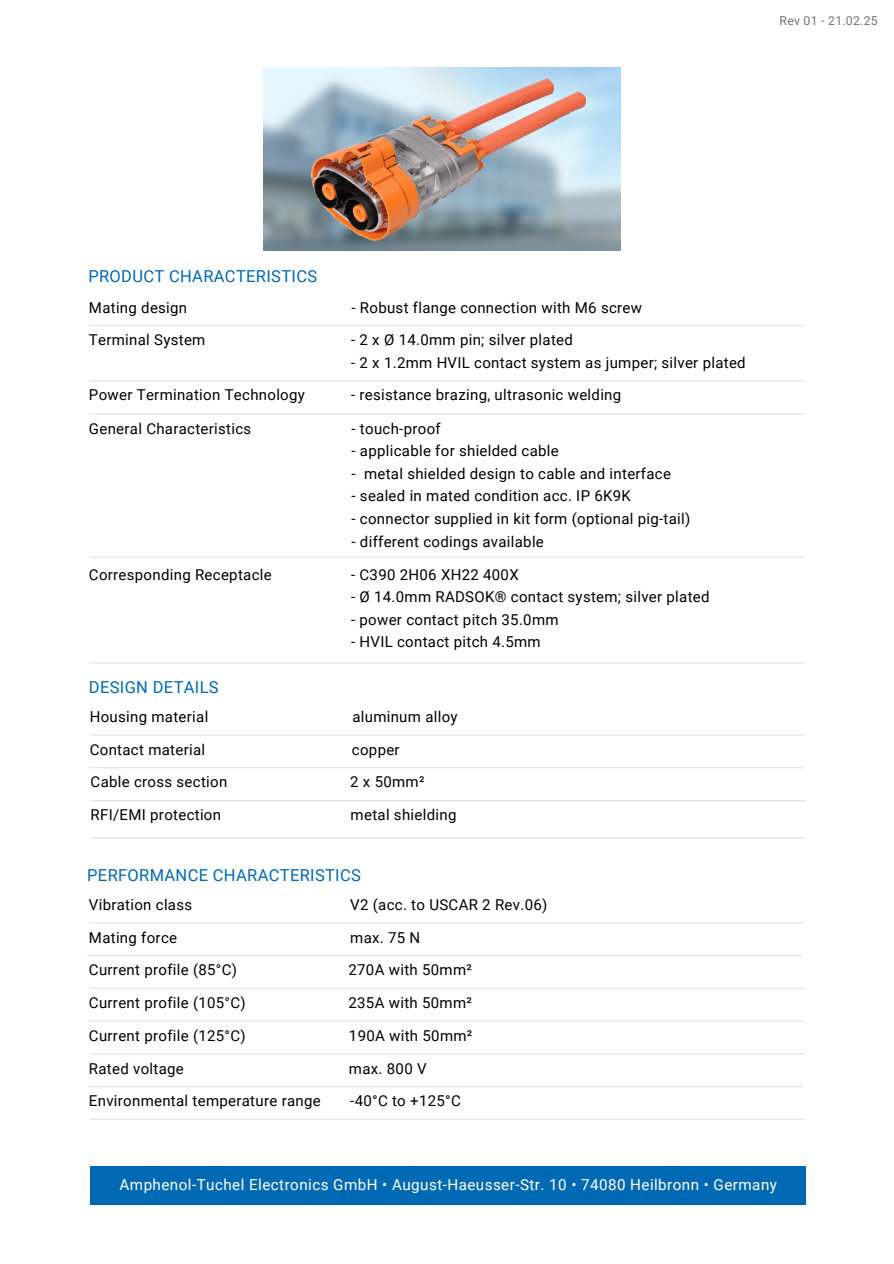
<style>
.page{position:relative;width:894px;height:1264px;background:#fff}
.page>*{position:absolute;margin:0;border:0;box-sizing:border-box;transform-origin:0 0}
.t1{font:16.5px "Roboto";letter-spacing:.02em;color:#0069b4}
.t2{font:15.15px "Roboto";letter-spacing:.03em;color:#fff}
.t3{font:15px "Roboto";letter-spacing:.02em;color:#000}
.t4{font:12.3px "Roboto";letter-spacing:.02em;color:#737373}
</style>
<div class="page">
<hr style="left:89px;top:325px;width:715px;height:1px;background:#e3e2df">
<hr style="left:89px;top:380px;width:715px;height:1px;background:#e3e2df">
<hr style="left:89px;top:413px;width:715px;height:2px;background:#e3e2df">
<hr style="left:90px;top:556px;width:714px;height:1px;background:#e3e2df">
<hr style="left:89px;top:662px;width:715px;height:1px;background:#e3e2df">
<hr style="left:90px;top:734px;width:714px;height:1px;background:#e3e2df">
<hr style="left:89px;top:767px;width:715px;height:1px;background:#e3e2df">
<hr style="left:91px;top:800px;width:714px;height:1px;background:#e3e2df">
<hr style="left:90px;top:837px;width:714px;height:1px;background:#e3e2df">
<hr style="left:88px;top:922px;width:715px;height:1px;background:#e3e2df">
<hr style="left:88px;top:954px;width:714px;height:2px;background:#e3e2df">
<hr style="left:89px;top:987px;width:715px;height:1px;background:#e3e2df">
<hr style="left:88px;top:1020px;width:715px;height:1px;background:#e3e2df">
<hr style="left:90px;top:1053px;width:714px;height:1px;background:#e3e2df">
<hr style="left:89px;top:1085px;width:715px;height:2px;background:#e3e2df">
<hr style="left:90px;top:1118px;width:714px;height:1px;background:#e3e2df">
<div style="left:91px;top:1166px;width:714px;height:39px;background:#0069b4"></div>
<img style="left:263px;top:67px;width:357px;height:184px">
<img style="left:307px;top:74px;width:278px;height:171px">
<h2 class="t4" style="left:779px;top:13px;width:100px">Rev 01 - 21.02.25</h2>
<h2 class="t1" style="left:88px;top:267px;width:230px">PRODUCT CHARACTERISTICS</h2>
<p class="t3" style="left:89px;top:299px;width:100px">Mating design</p>
<p class="t3" style="left:351px;top:299px;width:292px">- Robust flange connection with M6 screw</p>
<h1 class="t3" style="left:89px;top:331px;width:118px">Terminal System</h1>
<h2 class="t3" style="left:351px;top:331px;width:223px">- 2 x Ø 14.0mm pin; silver plated</h2>
<h2 class="t3" style="left:351px;top:354px;width:396px">- 2 x 1.2mm HVIL contact system as jumper; silver plated</h2>
<p class="t3" style="left:89px;top:386px;width:217px">Power Termination Technology</p>
<h2 class="t3" style="left:351px;top:386px;width:271px">- resistance brazing, ultrasonic welding</h2>
<h2 class="t3" style="left:89px;top:420px;width:164px">General Characteristics</h2>
<p class="t3" style="left:351px;top:420px;width:91px">- touch-proof</p>
<h2 class="t3" style="left:351px;top:442px;width:209px">- applicable for shielded cable</h2>
<h2 class="t3" style="left:351px;top:465px;width:321px">- metal shielded design to cable and interface</h2>
<h2 class="t3" style="left:351px;top:487px;width:281px">- sealed in mated condition acc. IP 6K9K</h2>
<h2 class="t3" style="left:351px;top:510px;width:340px">- connector supplied in kit form (optional pig-tail)</h2>
<h2 class="t3" style="left:351px;top:532px;width:194px">- different codings available</h2>
<h2 class="t3" style="left:89px;top:565px;width:184px">Corresponding Receptacle</h2>
<p class="t3" style="left:351px;top:565px;width:169px">- C390 2H06 XH22 400X</p>
<p class="t3" style="left:351px;top:588px;width:360px">- Ø 14.0mm RADSOK® contact system; silver plated</p>
<p class="t3" style="left:351px;top:610px;width:209px">- power contact pitch 35.0mm</p>
<h2 class="t3" style="left:351px;top:633px;width:191px">- HVIL contact pitch 4.5mm</h2>
<h2 class="t1" style="left:89px;top:678px;width:131px">DESIGN DETAILS</h2>
<p class="t3" style="left:90px;top:708px;width:120px">Housing material</p>
<p class="t3" style="left:352px;top:708px;width:107px">aluminum alloy</p>
<h2 class="t3" style="left:90px;top:740px;width:117px">Contact material</h2>
<h2 class="t3" style="left:352px;top:740px;width:49px">copper</h2>
<p class="t3" style="left:91px;top:773px;width:138px">Cable cross section</p>
<p class="t3" style="left:350px;top:773px;width:76px">2 x 50mm²</p>
<h1 class="t3" style="left:91px;top:806px;width:132px">RFI/EMI protection</h1>
<h2 class="t3" style="left:350px;top:806px;width:107px">metal shielding</h2>
<h2 class="t1" style="left:87px;top:865px;width:275px">PERFORMANCE CHARACTERISTICS</h2>
<p class="t3" style="left:89px;top:895px;width:105px">Vibration class</p>
<h2 class="t3" style="left:350px;top:895px;width:198px">V2 (acc. to USCAR 2 Rev.06)</h2>
<h2 class="t3" style="left:89px;top:928px;width:90px">Mating force</h2>
<p class="t3" style="left:350px;top:928px;width:72px">max. 75 N</p>
<h2 class="t3" style="left:89px;top:961px;width:150px">Current profile (85°C)</h2>
<h2 class="t3" style="left:348px;top:961px;width:125px">270A with 50mm²</h2>
<p class="t3" style="left:89px;top:994px;width:158px">Current profile (105°C)</p>
<h2 class="t3" style="left:348px;top:994px;width:125px">235A with 50mm²</h2>
<h2 class="t3" style="left:89px;top:1026px;width:158px">Current profile (125°C)</h2>
<p class="t3" style="left:349px;top:1026px;width:125px">190A with 50mm²</p>
<h1 class="t3" style="left:89px;top:1059px;width:96px">Rated voltage</h1>
<h2 class="t3" style="left:349px;top:1059px;width:79px">max. 800 V</h2>
<h2 class="t3" style="left:89px;top:1092px;width:233px">Environmental temperature range</h2>
<p class="t3" style="left:350px;top:1092px;width:112px">-40°C to +125°C</p>
<p class="t2" style="left:119px;top:1176px;width:658px">Amphenol-Tuchel Electronics GmbH • August-Haeusser-Str. 10 • 74080 Heilbronn • Germany</p>
</div>
